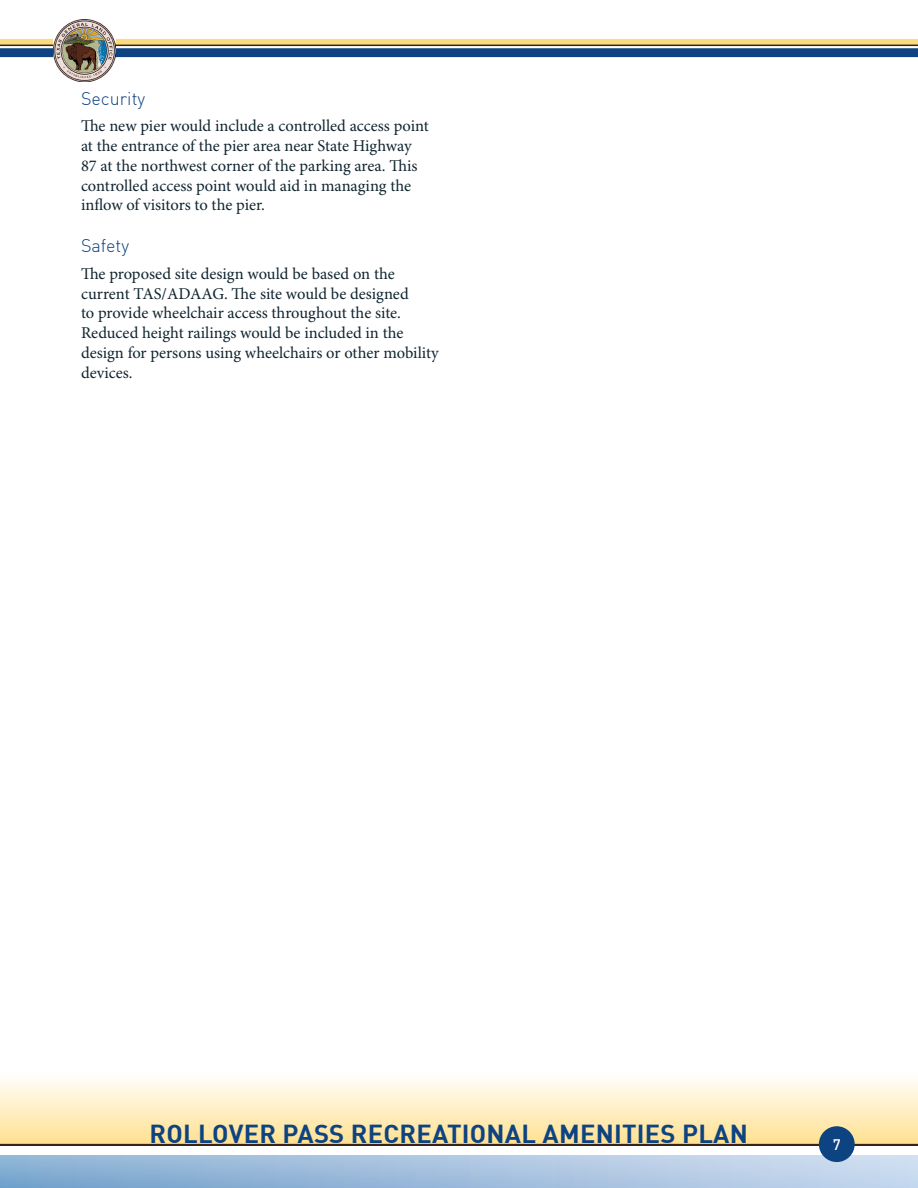
<style>
.page{position:relative;width:918px;height:1188px;background:#fff}
.page>*{position:absolute;margin:0;border:0;box-sizing:border-box;transform-origin:0 0}
.t1{font:700 25.5px "DIN";letter-spacing:.01em;color:#0e4381}
.sub_sub_header{font:300 18px "DIN";color:#0e4381}
.sub_sub_header-2{font:16.5px/19.8px "Minion Pro";color:#112530}
.Body_Text{font:16.5px/19.8px "Minion Pro";letter-spacing:-.005em;color:#112530}
.t2{font:500 15px "DIN";color:#fff}
</style>
<div class="page">
<svg style="left:0;top:1079px;width:918px;height:65px;background:#feedc1"></svg>
<svg style="left:0;top:1155px;width:918px;height:33px;background:#a6c2df"></svg>
<hr style="left:0;top:1144px;width:918px;height:3px;background:#3b2212">
<div style="left:0;top:1146px;width:918px;height:9px;background:#fff"></div>
<div style="left:0;top:48px;width:918px;height:9px;background:#0f4281"></div>
<div style="left:0;top:39px;width:918px;height:6px;background:#fcdb80"></div>
<hr style="left:0;top:45px;width:918px;height:1px;background:#3a2111">
<img style="left:54px;top:20px;width:61px;height:61px">
<div style="left:819px;top:1126px;width:36px;height:36px;background:#0e4381;border-radius:50%"></div>
<p class="sub_sub_header" style="left:81px;top:87px;width:66px">Security</p>
<p class="Body_Text" style="left:81px;top:117px;width:349px">The new pier would include a controlled access point at the entrance of the pier area near State Highway 87 at the northwest corner of the parking area. This controlled access point would aid in managing the inflow of visitors to the pier.</p>
<p class="sub_sub_header" style="left:81px;top:235px;width:50px">Safety</p>
<p class="sub_sub_header-2" style="left:81px;top:264px;width:359px">The proposed site design would be based on the current TAS/ADAAG. The site would be designed<br>to provide wheelchair access throughout the site.<br>Reduced height railings would be included in the design for persons using wheelchairs or other mobility devices.</p>
<h1 class="t1" style="left:150px;top:1117px;width:600px">ROLLOVER PASS RECREATIONAL AMENITIES PLAN</h1>
<p class="t2" style="left:833px;top:1135px;width:9px">7</p>
</div>
